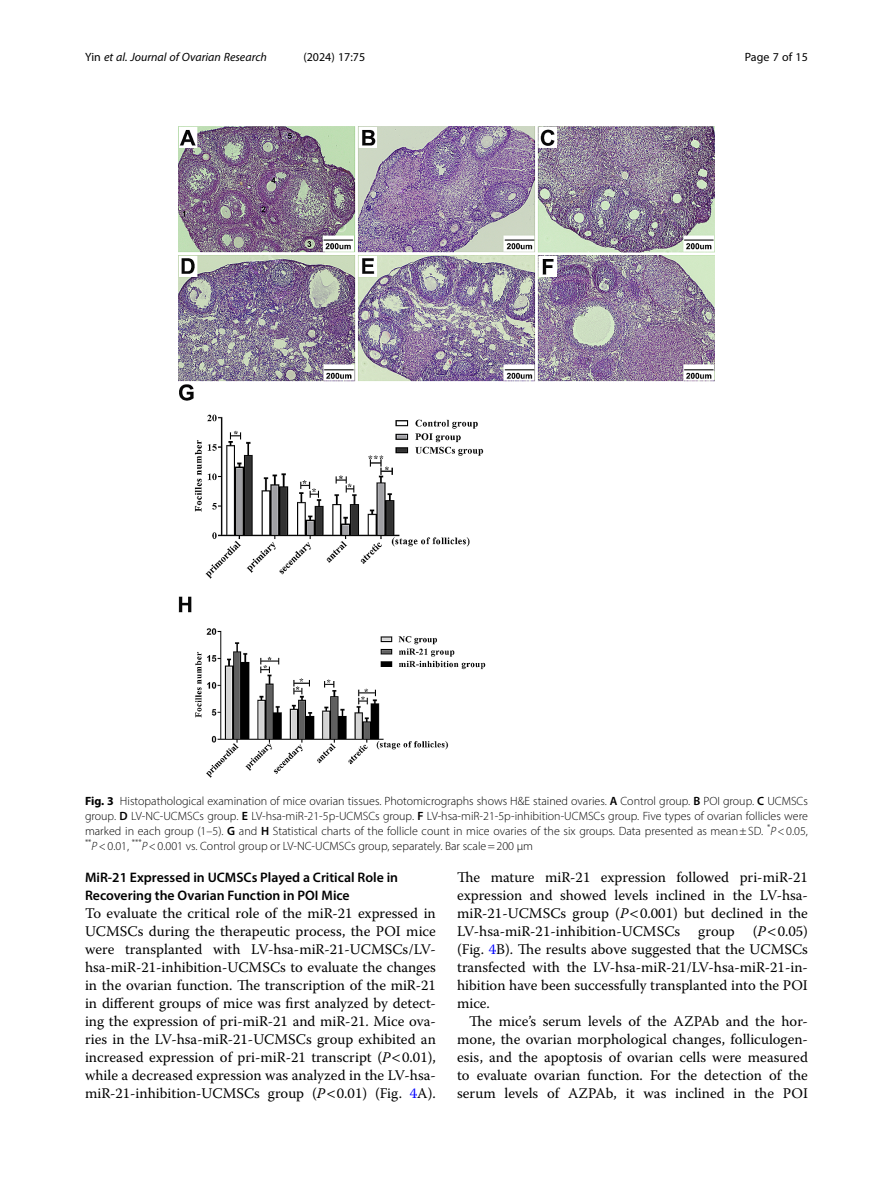
<style>
.page{position:relative;width:893px;height:1191px;background:#fff}
.page>*{position:absolute;margin:0;border:0;box-sizing:border-box;transform-origin:0 0}
.Body_Text{font:14.7px/18px "Warnock Pro";color:#000;text-align:justify}
.Body_Text_Indent{font:14.7px/18px "Warnock Pro";color:#000;text-align:justify}
.Head_2{font:600 13.8px/18px "Myriad Pro";color:#000}
.Figure_Caption{font:300 12px/15px "Myriad Pro";color:#000;text-align:justify}
.t1{font:italic 12px "Myriad Pro";color:#000}
.t2{font:12px "Myriad Pro";color:#000}
.s1{font-style:normal}
.s2{font-weight:700}
.s3{font-weight:600}
.s4{font-style:italic}
.s5{color:#00f}
</style>
<div class="page">
<img style="left:178px;top:126px;width:536px;height:651px">
<p class="t1" style="left:85px;top:50px;width:183px"><span class="s1">Yin</span> et al. Journal of Ovarian Research</p>
<p class="t2" style="left:303px;top:50px;width:63px">(2024) 17:75</p>
<p class="t2" style="left:745px;top:50px;width:65px">Page 7 of 15</p>
<p class="Figure_Caption" style="left:85px;top:793px;width:724px"><span class="s2">Fig. 3</span> Histopathological examination of mice ovarian tissues. Photomicrographs shows H&amp;E stained ovaries. <span class="s3">A</span> Control group. <span class="s3">B</span> POI group. <span class="s3">C</span> UCMSCs group. <span class="s3">D</span> LV-NC-UCMSCs group. <span class="s3">E</span> LV-hsa-miR-21-5p-UCMSCs group. <span class="s3">F</span> LV-hsa-miR-21-5p-inhibition-UCMSCs group. Five types of ovarian follicles were marked in each group (1–5). <span class="s3">G</span> and <span class="s3">H</span> Statistical charts of the follicle count in mice ovaries of the six groups. Data presented as mean±SD. <sup>*</sup><span class="s4">P</span>&lt;0.05, <sup>**</sup><span class="s4">P</span>&lt;0.01, <sup>***</sup><span class="s4">P</span>&lt;0.001 vs. Control group or LV-NC-UCMSCs group, separately. Bar scale=200 μm</p>
<p class="Head_2" style="left:85px;top:868px;width:315px">MiR-21 Expressed in UCMSCs Played a Critical Role in<br>Recovering the Ovarian Function in POI Mice</p>
<p class="Body_Text" style="left:85px;top:904px;width:352px">To evaluate the critical role of the miR-21 expressed in UCMSCs during the therapeutic process, the POI mice were transplanted with LV-hsa-miR-21-UCMSCs/LV&shy;hsa-miR-21-inhibition-UCMSCs to evaluate the changes in the ovarian function. The transcription of the miR-21 in different groups of mice was first analyzed by detect&shy;ing the expression of pri-miR-21 and miR-21. Mice ova&shy;ries in the LV-hsa-miR-21-UCMSCs group exhibited an increased expression of pri-miR-21 transcript (<span class="s4">P</span> 0.01), while a decreased expression was analyzed in the LV-hsa&shy;miR-21-inhibition-UCMSCs group (<span class="s4">P</span> 0.01) (Fig. <span class="s5">4</span>A).</p>
<p class="Body_Text" style="left:457px;top:868px;width:352px">The mature miR-21 expression followed pri-miR-21 expression and showed levels inclined in the LV-hsa&shy;miR-21-UCMSCs group (<span class="s4">P</span> 0.001) but declined in the LV-hsa-miR-21-inhibition-UCMSCs group (<span class="s4">P</span> 0.05) (Fig. <span class="s5">4</span>B). The results above suggested that the UCMSCs transfected with the LV-hsa-miR-21/LV-hsa-miR-21-in&shy;hibition have been successfully transplanted into the POI mice.</p>
<p class="Body_Text_Indent" style="left:457px;top:1012px;width:352px;text-indent:12px">The mice’s serum levels of the AZPAb and the hor&shy;mone, the ovarian morphological changes, folliculogen&shy;esis, and the apoptosis of ovarian cells were measured to evaluate ovarian function. For the detection of the serum levels of AZPAb, it was inclined in the POI</p>
</div>
